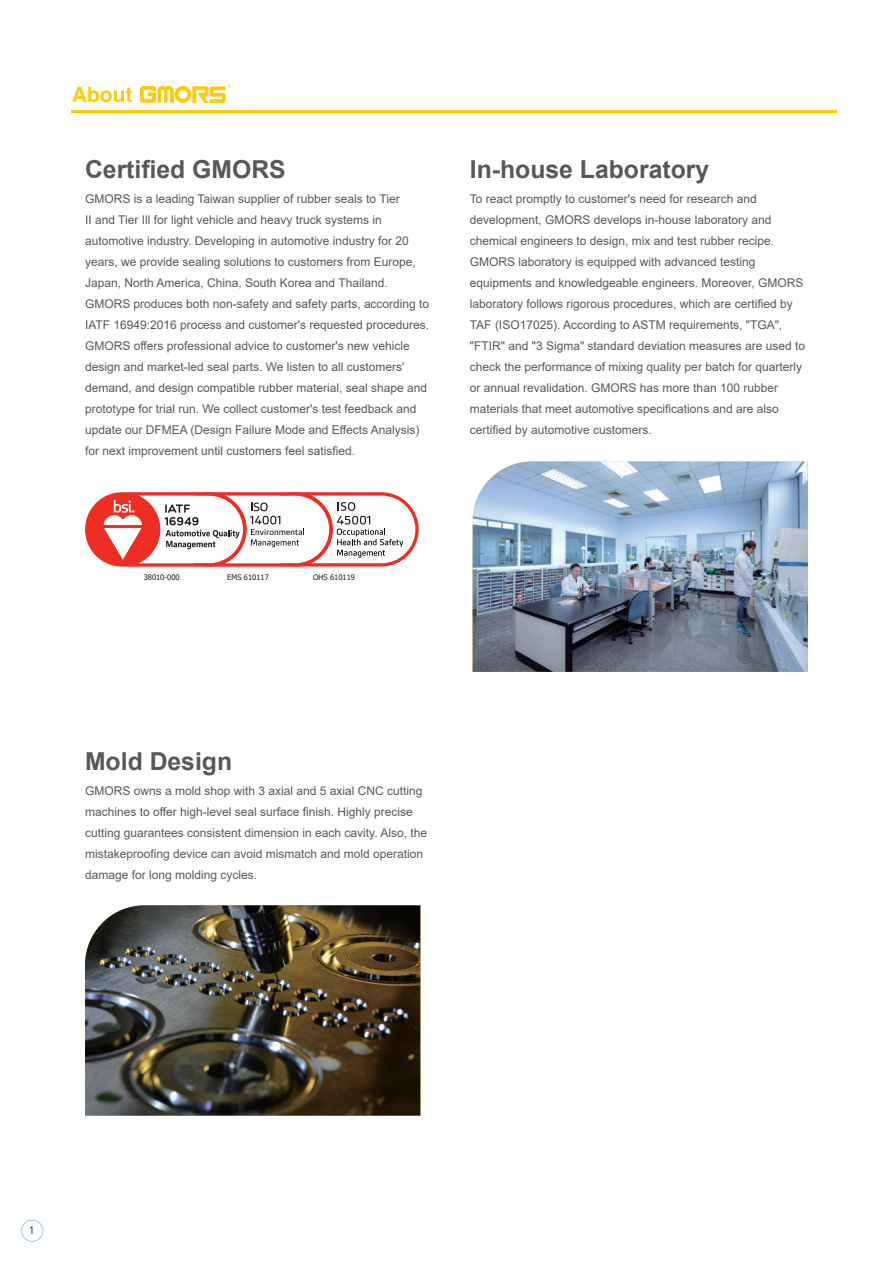
<style>
.page{position:relative;width:893px;height:1263px;background:#fff}
.page>*{position:absolute;margin:0;border:0;box-sizing:border-box;transform-origin:0 0}
.t1{font:700 24.75px "Arial";color:#57585a}
.t2{font:12px/21px "Arial";color:#57585a}
.t3{font:10.5px "Segoe UI";color:#231f20}
.t4{font:7.65px "Tahoma";color:#231f20}
</style>
<div class="page">
<div style="left:21px;top:1220px;width:22px;height:22px;border:1px solid #9ac9df;border-radius:50%"></div>
<img style="left:85px;top:905px;width:335px;height:211px">
<img style="left:473px;top:461px;width:335px;height:211px">
<hr style="left:71px;top:110px;width:765px;height:3px;background:#feca0a">
<svg style="left:72px;top:87px;width:60px;height:15px"></svg>
<svg style="left:140px;top:84px;width:91px;height:19px"></svg>
<svg style="left:85px;top:492px;width:334px;height:75px"></svg>
<h1 class="t1" style="left:85px;top:152px;width:202px">Certified GMORS</h1>
<p class="t2" style="left:85px;top:188px;width:346px">GMORS is a leading Taiwan supplier of rubber seals to Tier<br>II and Tier Ill for light vehicle and heavy truck systems in automotive industry. Developing in automotive industry for 20 years, we provide sealing solutions to customers from Europe, Japan, North America, China, South Korea and Thailand.<br>GMORS produces both non-safety and safety parts, according to IATF 16949:2016 process and customer's requested procedures.<br>GMORS offers professional advice to customer's new vehicle design and market-led seal parts. We listen to all customers' demand, and design compatible rubber material, seal shape and prototype for trial run. We collect customer's test feedback and update our DFMEA (Design Failure Mode and Effects Analysis) for next improvement until customers feel satisfied.</p>
<h1 class="t1" style="left:470px;top:152px;width:241px">In-house Laboratory</h1>
<p class="t2" style="left:470px;top:188px;width:337px">To react promptly to customer's need for research and development, GMORS develops in-house laboratory and chemical engineers to design, mix and test rubber recipe.<br>GMORS laboratory is equipped with advanced testing equipments and knowledgeable engineers. Moreover, GMORS laboratory follows rigorous procedures, which are certified by TAF (ISO17025). According to ASTM requirements, "TGA", "FTIR" and "3 Sigma" standard deviation measures are used to check the performance of mixing quality per batch for quarterly or annual revalidation. GMORS has more than 100 rubber materials that meet automotive specifications and are also certified by automotive customers.</p>
<p class="t4" style="left:144px;top:572px;width:37px">38010-000</p>
<p class="t4" style="left:227px;top:572px;width:43px">EMS 610117</p>
<p class="t4" style="left:313px;top:572px;width:43px">OHS 610119</p>
<h1 class="t1" style="left:85px;top:743px;width:149px">Mold Design</h1>
<p class="t2" style="left:85px;top:780px;width:343px">GMORS owns a mold shop with 3 axial and 5 axial CNC cutting machines to offer high-level seal surface finish. Highly precise cutting guarantees consistent dimension in each cavity. Also, the mistakeproofing device can avoid mismatch and mold operation damage for long molding cycles.</p>
<p class="t3" style="left:29px;top:1221px;width:7px">1</p>
</div>
